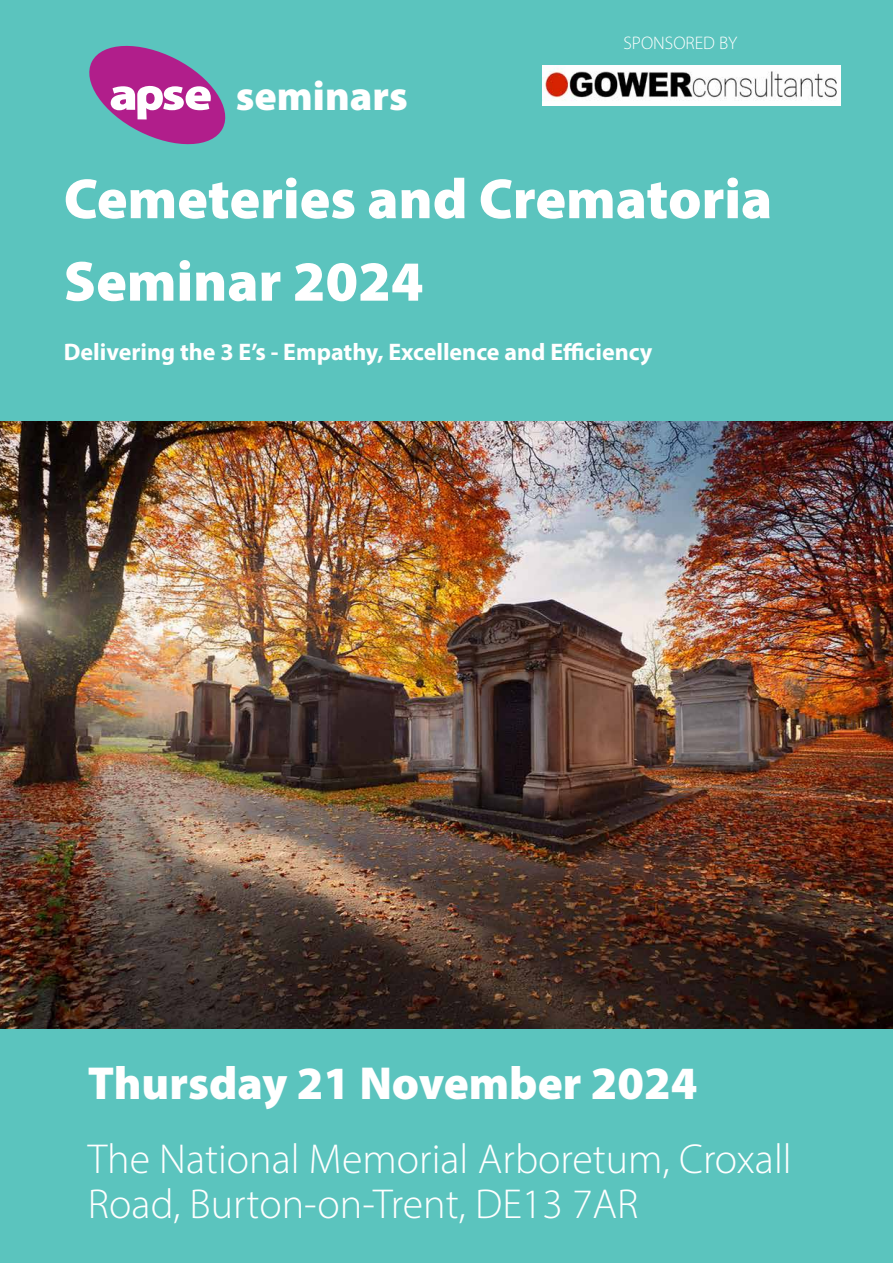
<style>
.page{position:relative;width:893px;height:1263px;background:#fff}
.page>*{position:absolute;margin:0;border:0;box-sizing:border-box;transform-origin:0 0}
.Flyer_Title{font:900 57px/82.5px "Myriad Pro";color:#fff}
.Flyer_Title-2{font:900 46.5px "Myriad Pro";color:#fff}
.Flyer_Sub{font:300 42px/45px "Myriad Pro";color:#fff}
.Flyer_Title-3{font:900 41.4px "Myriad Pro";color:#fff}
.t1{font:700 24px "Myriad Pro";color:#fff}
.Flyer_Title-4{font:300 18.15px "Myriad Pro";color:#fff}
</style>
<div class="page">
<div style="left:0;top:1014px;width:893px;height:249px;background:#5bc4be"></div>
<div style="left:0;top:0;width:893px;height:427px;background:#5bc4be"></div>
<svg style="left:89px;top:46px;width:136px;height:98px"></svg>
<img style="left:542px;top:66px;width:298px;height:39px">
<img style="left:0;top:421px;width:893px;height:607px">
<p class="Flyer_Title-3" style="left:236px;top:68px;width:173px">seminars</p>
<p class="Flyer_Title-4" style="left:623px;top:32px;width:115px">SPONSORED BY</p>
<p class="Flyer_Title" style="left:64px;top:155px;width:710px">Cemeteries and Crematoria<br>Seminar 2024</p>
<p class="t1" style="left:64px;top:336px;width:590px">Delivering the 3 E’s - Empathy, Excellence and Efficiency</p>
<p class="Flyer_Title-2" style="left:88px;top:1052px;width:611px">Thursday 21 November 2024</p>
<p class="Flyer_Sub" style="left:88px;top:1136px;width:705px">The National Memorial Arboretum, Croxall<br>Road, Burton-on-Trent, DE13 7AR</p>
</div>
